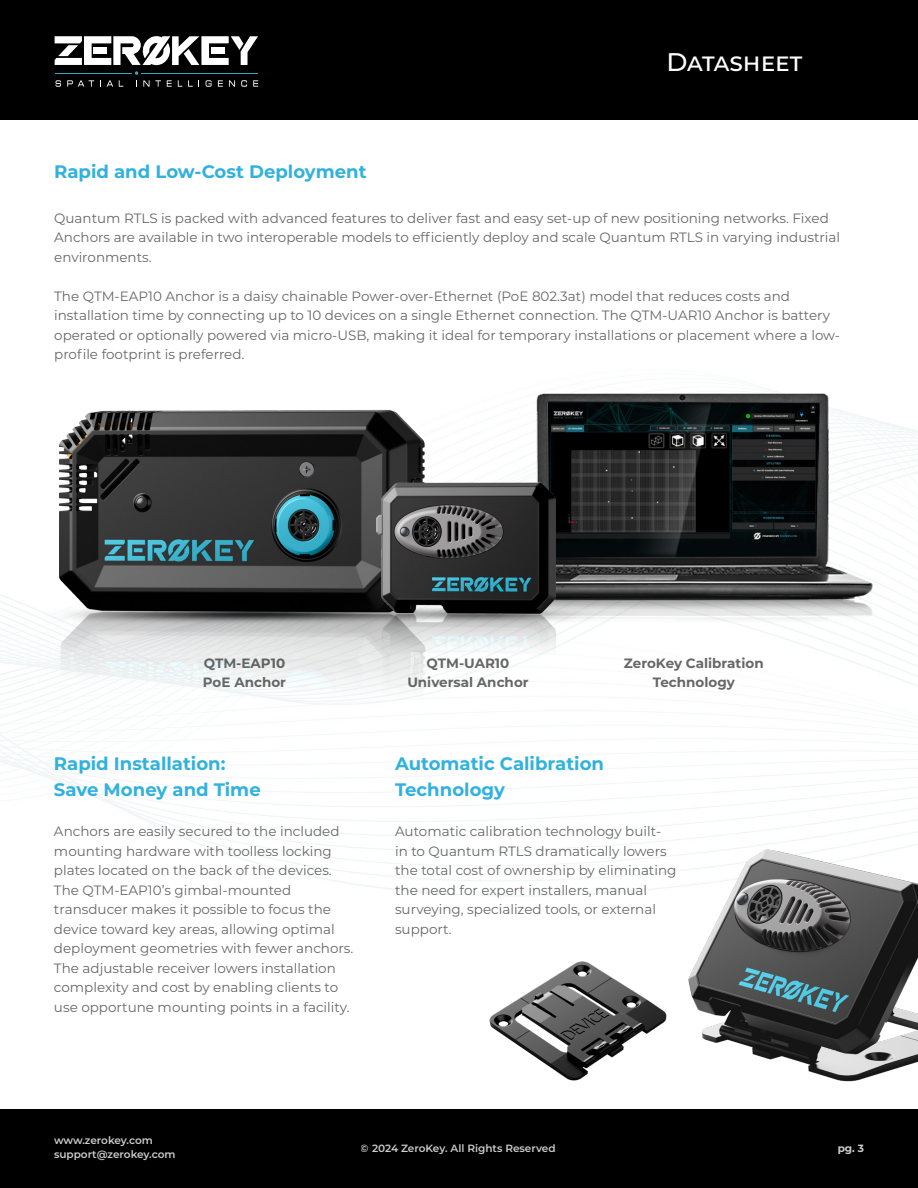
<style>
.page{position:relative;width:918px;height:1188px;background:#fff}
.page>*{position:absolute;margin:0;border:0;box-sizing:border-box;transform-origin:0 0}
.t1{font:500 25.5px "Montserrat";color:#fff}
.t2{font:700 18.15px/26.1px "Montserrat";color:#31b1de}
.t3{font:13.5px/19.5px "Montserrat";color:#686767}
.t4{font:700 13.5px/19.5px "Montserrat";color:#686767;text-align:center}
.t5{font:600 10.5px/13.5px "Montserrat";color:#fff}
.t6{font:700 10.5px "Montserrat";color:#fff}
</style>
<div class="page">
<img style="left:0;top:424px;width:918px;height:686px">
<div style="left:0;top:0;width:918px;height:120px;background:#000"></div>
<img style="left:46px;top:410px;width:400px;height:317px">
<img style="left:644px;top:387px;width:247px;height:254px">
<img style="left:288px;top:393px;width:356px;height:316px">
<img style="left:473px;top:935px;width:207px;height:167px">
<div style="left:0;top:1110px;width:918px;height:78px;background:#000"></div>
<img style="left:664px;top:822px;width:254px;height:271px">
<hr style="left:56px;top:73px;width:76px;height:1px;background:#32a8c2">
<hr style="left:141px;top:73px;width:117px;height:1px;background:#32a8c2">
<svg style="left:56px;top:80px;width:5px;height:7px"></svg>
<svg style="left:67px;top:80px;width:27px;height:7px"></svg>
<svg style="left:107px;top:80px;width:6px;height:7px"></svg>
<svg style="left:119px;top:80px;width:4px;height:7px"></svg>
<svg style="left:135px;top:71px;width:26px;height:16px"></svg>
<svg style="left:167px;top:80px;width:5px;height:7px"></svg>
<svg style="left:178px;top:80px;width:4px;height:7px"></svg>
<svg style="left:188px;top:80px;width:5px;height:7px"></svg>
<svg style="left:206px;top:80px;width:6px;height:7px"></svg>
<svg style="left:218px;top:80px;width:5px;height:7px"></svg>
<svg style="left:229px;top:80px;width:6px;height:7px"></svg>
<svg style="left:241px;top:80px;width:6px;height:7px"></svg>
<svg style="left:253px;top:80px;width:5px;height:7px"></svg>
<svg style="left:55px;top:36px;width:203px;height:29px"></svg>
<h2 class="t2" style="left:54px;top:158px;width:314px">Rapid and Low-Cost Deployment</h2>
<h1 class="t1" style="left:666px;top:45px;width:137px">Datasheet</h1>
<p class="t3" style="left:54px;top:208px;width:787px">Quantum RTLS is packed with advanced features to deliver fast and easy set-up of new positioning networks. Fixed<br>Anchors are available in two interoperable models to efficiently deploy and scale Quantum RTLS in varying industrial environments.</p>
<p class="t3" style="left:54px;top:286px;width:787px">The QTM-EAP10 Anchor is a daisy chainable Power-over-Ethernet (PoE 802.3at) model that reduces costs and installation time by connecting up to 10 devices on a single Ethernet connection. The QTM-UAR10 Anchor is battery operated or optionally powered via micro-USB, making it ideal for temporary installations or placement where a low&shy;profile footprint is preferred.</p>
<p class="t4" style="left:203px;top:652px;width:85px;text-align:left">QTM-EAP10<br>PoE Anchor</p>
<p class="t4" style="left:407px;top:652px;width:123px">QTM-UAR10<br>Universal Anchor</p>
<p class="t4" style="left:624px;top:652px;width:141px">ZeroKey Calibration<br>Technology</p>
<h2 class="t2" style="left:54px;top:750px;width:208px">Rapid Installation:<br>Save Money and Time</h2>
<h2 class="t2" style="left:395px;top:750px;width:210px">Automatic Calibration<br>Technology</h2>
<p class="t3" style="left:54px;top:821px;width:301px">Anchors are easily secured to the included mounting hardware with toolless locking plates located on the back of the devices.<br>The QTM-EAP10’s gimbal-mounted transducer makes it possible to focus the device toward key areas, allowing optimal deployment geometries with fewer anchors.<br>The adjustable receiver lowers installation complexity and cost by enabling clients to use opportune mounting points in a facility.</p>
<p class="t3" style="left:395px;top:821px;width:283px">Automatic calibration technology built&shy;in to Quantum RTLS dramatically lowers the total cost of ownership by eliminating the need for expert installers, manual surveying, specialized tools, or external support.</p>
<p class="t5" style="left:54px;top:1133px;width:123px">www.zerokey.com support@zerokey.com</p>
<p class="t5" style="left:361px;top:1141px;width:196px">© 2024 ZeroKey. All Rights Reserved</p>
<p class="t6" style="left:837px;top:1141px;width:28px">pg. 3</p>
</div>
